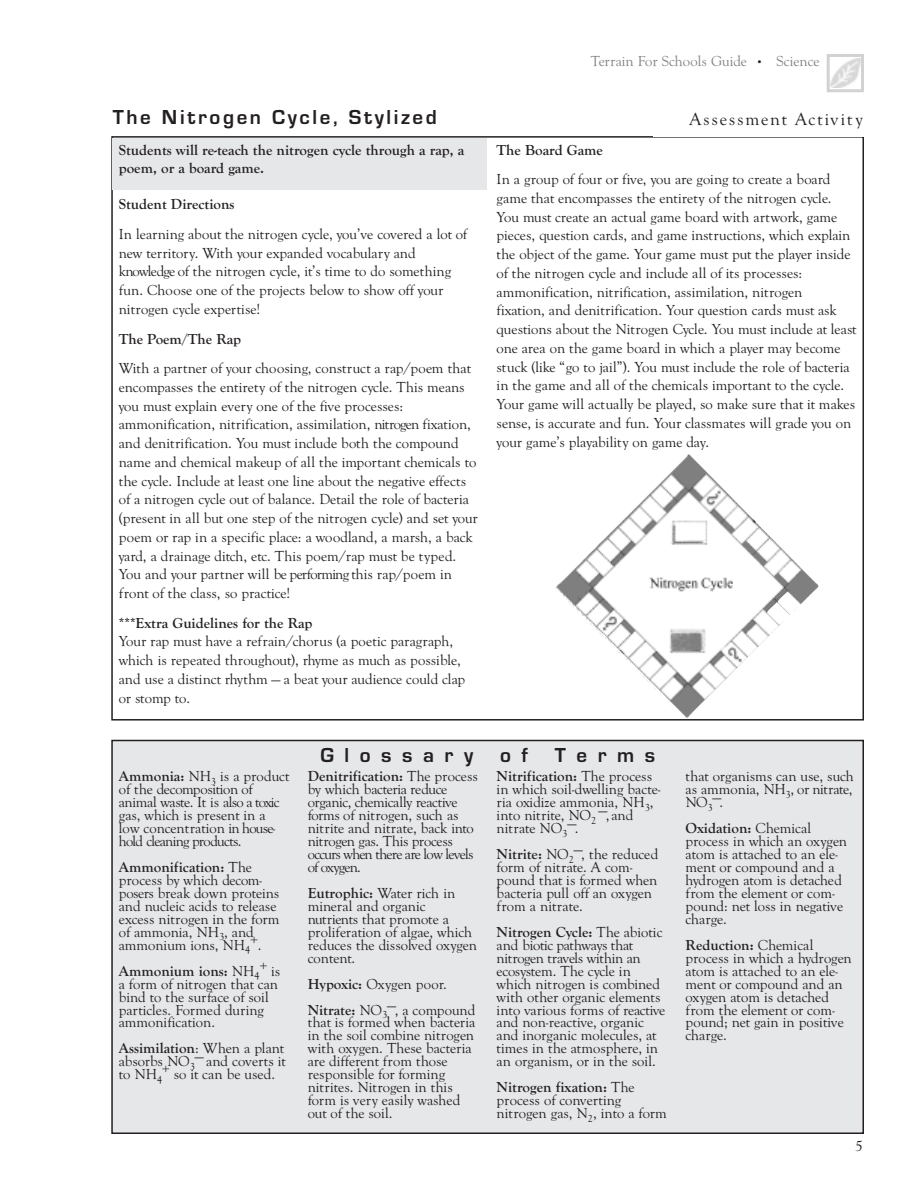
<style>
.page{position:relative;width:918px;height:1188px;background:#fff}
.page>*{position:absolute;margin:0;border:0;box-sizing:border-box;transform-origin:0 0}
.t1{font:700 21px "Eurostile";letter-spacing:.125em;color:#231f20}
.t2{font:700 21px "Eurostile";letter-spacing:.5em;color:#231f20}
.t3{font:18px "Goudy Old Style";letter-spacing:.1em;color:#231f20}
.t4{font:15px/12.9px "Goudy Old Style";color:#231f20}
.t5{font:700 15px/18.8px "Goudy Old Style T";color:#231f20}
.t6{font:15px "Goudy Old Style";color:#808285}
.s1{color:#231f20}
.s2{font-family:"Goudy Old Style T";font-weight:700}
.s3{font-family:"Goudy Old Style";font-weight:400}
</style>
<div class="page">
<img style="left:831px;top:59px;width:29px;height:29px">
<div style="left:827px;top:54px;width:37px;height:38px;border:3px solid #d1d2d4"></div>
<div style="left:113px;top:138px;width:374px;height:52px;background:#e6e7e9"></div>
<div style="left:112px;top:740px;width:751px;height:393px;background:#e6e7e9"></div>
<div style="left:111px;top:740px;width:753px;height:394px;border:2px solid #231f20"></div>
<img style="left:556px;top:454px;width:263px;height:264px">
<p class="t6" style="left:591px;top:52px;width:230px">Terrain For Schools Guide <span class="s1">•</span> Science</p>
<h1 class="t1" style="left:113px;top:105px;width:326px">The Nitrogen Cycle, Stylized</h1>
<p class="t3" style="left:689px;top:109px;width:175px">Assessment Activity</p>
<p class="t5" style="left:119px;top:140px;width:347px">Students will re-teach the nitrogen cycle through a rap, a poem, or a board game.</p>
<p class="t5" style="left:497px;top:140px;width:108px">The Board Game</p>
<p class="t4" style="left:497px;top:170px;width:361px;line-height:18.8px">In a group of four or five, you are going to create a board game that encompasses the entirety of the nitrogen cycle.<br>You must create an actual game board with artwork, game pieces, question cards, and game instructions, which explain the object of the game. Your game must put the player inside of the nitrogen cycle and include all of its processes: ammonification, nitrification, assimilation, nitrogen<br>fixation, and denitrification. Your question cards must ask questions about the Nitrogen Cycle. You must include at least one area on the game board in which a player may become stuck (like “go to jail”). You must include the role of bacteria in the game and all of the chemicals important to the cycle.<br>Your game will actually be played, so make sure that it makes sense, is accurate and fun. Your classmates will grade you on your game’s playability on game day.</p>
<p class="t5" style="left:119px;top:195px;width:117px">Student Directions</p>
<p class="t4" style="left:119px;top:224px;width:350px;line-height:18.8px">In learning about the nitrogen cycle, you’ve covered a lot of new territory. With your expanded vocabulary and knowledge of the nitrogen cycle, it’s time to do something fun. Choose one of the projects below to show off your nitrogen cycle expertise!</p>
<p class="t5" style="left:119px;top:329px;width:124px">The Poem/The Rap</p>
<p class="t4" style="left:119px;top:359px;width:360px;line-height:18.8px">With a partner of your choosing, construct a rap/poem that encompasses the entirety of the nitrogen cycle. This means you must explain every one of the five processes: ammonification, nitrification, assimilation, nitrogen fixation, and denitrification. You must include both the compound name and chemical makeup of all the important chemicals to the cycle. Include at least one line about the negative effects of a nitrogen cycle out of balance. Detail the role of bacteria (present in all but one step of the nitrogen cycle) and set your poem or rap in a specific place: a woodland, a marsh, a back yard, a drainage ditch, etc. This poem/rap must be typed.<br>You and your partner will be performing this rap/poem in front of the class, so practice!</p>
<p class="t5" style="left:119px;top:613px;width:195px">***Extra Guidelines for the Rap</p>
<p class="t4" style="left:119px;top:632px;width:348px;line-height:18.8px">Your rap must have a refrain/chorus (a poetic paragraph, which is repeated throughout), rhyme as much as possible, and use a distinct rhythm – a beat your audience could clap or stomp to.</p>
<p class="t4" style="left:119px;top:770px;width:172px"><span class="s2">Ammonia:</span> NH<sub>3</sub> is a product of the decomposition of animal waste. It is also a toxic gas, which is present in a low concentration in house&shy;hold cleaning products.</p>
<p class="t5" style="left:119px;top:857px;width:134px">Ammonification: <span class="s3">The</span></p>
<p class="t4" style="left:119px;top:873px;width:162px">process by which decom&shy;posers break down proteins and nucleic acids to release excess nitrogen in the form of ammonia, NH<sub>3</sub>, and ammonium ions, NH<sub>4</sub></p>
<p class="t4" style="left:250px;top:936px;width:13px">+.</p>
<p class="t5" style="left:119px;top:961px;width:163px">Ammonium ions: <span class="s3">NH</span><sub>4</sub><sup>+</sup> <span class="s3">is</span></p>
<p class="t4" style="left:119px;top:977px;width:161px">a form of nitrogen that can bind to the surface of soil particles. Formed during ammonification.</p>
<p class="t5" style="left:119px;top:1039px;width:167px">Assimilation<span class="s3">: When a plant</span></p>
<p class="t4" style="left:119px;top:1055px;width:168px">absorbs NO<sub>3</sub>– and coverts it to NH<sub>4</sub>+ so it can be used.</p>
<h1 class="t2" style="left:321px;top:742px;width:154px">Glossary</h1>
<h1 class="t1" style="left:500px;top:742px;width:29px">o f</h1>
<h1 class="t1" style="left:555px;top:742px;width:102px">Terms</h1>
<p class="t5" style="left:308px;top:767px;width:172px">Denitrification: <span class="s3">The process</span></p>
<p class="t4" style="left:308px;top:783px;width:168px">by which bacteria reduce organic, chemically reactive forms of nitrogen, such as nitrite and nitrate, back into nitrogen gas. This process occurs when there are low levels of oxygen.</p>
<p class="t4" style="left:308px;top:886px;width:171px"><span class="s2">Eutrophic:</span> Water rich in mineral and organic nutrients that promote a proliferation of algae, which reduces the dissolved oxygen content.</p>
<p class="t4" style="left:308px;top:970px;width:169px;line-height:26px"><span class="s2">Hypoxic:</span> Oxygen poor.<br><span class="s2">Nitrate:</span> NO<sub>3</sub>–, a compound</p>
<p class="t4" style="left:308px;top:1016px;width:169px">that is formed when bacteria in the soil combine nitrogen with oxygen. These bacteria are different from those responsible for forming nitrites. Nitrogen in this form is very easily washed out of the soil.</p>
<p class="t5" style="left:497px;top:767px;width:157px">Nitrification: <span class="s3">The process</span></p>
<p class="t4" style="left:497px;top:783px;width:165px">in which soil-dwelling bacte&shy;ria oxidize ammonia, NH<sub>3</sub>, into nitrite, NO<sub>2</sub> –, and nitrate NO<sub>3</sub></p>
<p class="t4" style="left:497px;top:811px;width:163px;line-height:28.3px;text-indent:71px">–.<br><span class="s2">Nitrite:</span> NO<sub>2</sub>–, the reduced</p>
<p class="t4" style="left:497px;top:860px;width:162px">form of nitrate. A com&shy;pound that is formed when bacteria pull off an oxygen from a nitrate.</p>
<p class="t5" style="left:497px;top:922px;width:167px">Nitrogen Cycle: <span class="s3">The abiotic</span></p>
<p class="t4" style="left:497px;top:938px;width:170px">and biotic pathways that nitrogen travels within an ecosystem. The cycle in which nitrogen is combined with other organic elements into various forms of reactive and non-reactive, organic and inorganic molecules, at times in the atmosphere, in an organism, or in the soil.</p>
<p class="t5" style="left:497px;top:1078px;width:139px">Nitrogen fixation: <span class="s3">The</span></p>
<p class="t4" style="left:497px;top:1094px;width:172px">process of converting nitrogen gas, N<sub>2</sub>, into a form</p>
<p class="t4" style="left:686px;top:770px;width:170px;text-align:justify">that organisms can use, such as ammonia, NH<sub>3</sub>, or nitrate, NO<sub>3</sub></p>
<p class="t4" style="left:712px;top:793px;width:12px">–.</p>
<p class="t5" style="left:686px;top:819px;width:127px">Oxidation: <span class="s3">Chemical</span></p>
<p class="t4" style="left:686px;top:835px;width:163px">process in which an oxygen atom is attached to an ele&shy;ment or compound and a hydrogen atom is detached from the element or com&shy;pound: net loss in negative charge.</p>
<p class="t5" style="left:686px;top:935px;width:129px">Reduction: <span class="s3">Chemical</span></p>
<p class="t4" style="left:686px;top:951px;width:168px">process in which a hydrogen atom is attached to an ele&shy;ment or compound and an oxygen atom is detached from the element or com&shy;pound; net gain in positive charge.</p>
<p class="t4" style="left:855px;top:1140px;width:9px">5</p>
</div>
